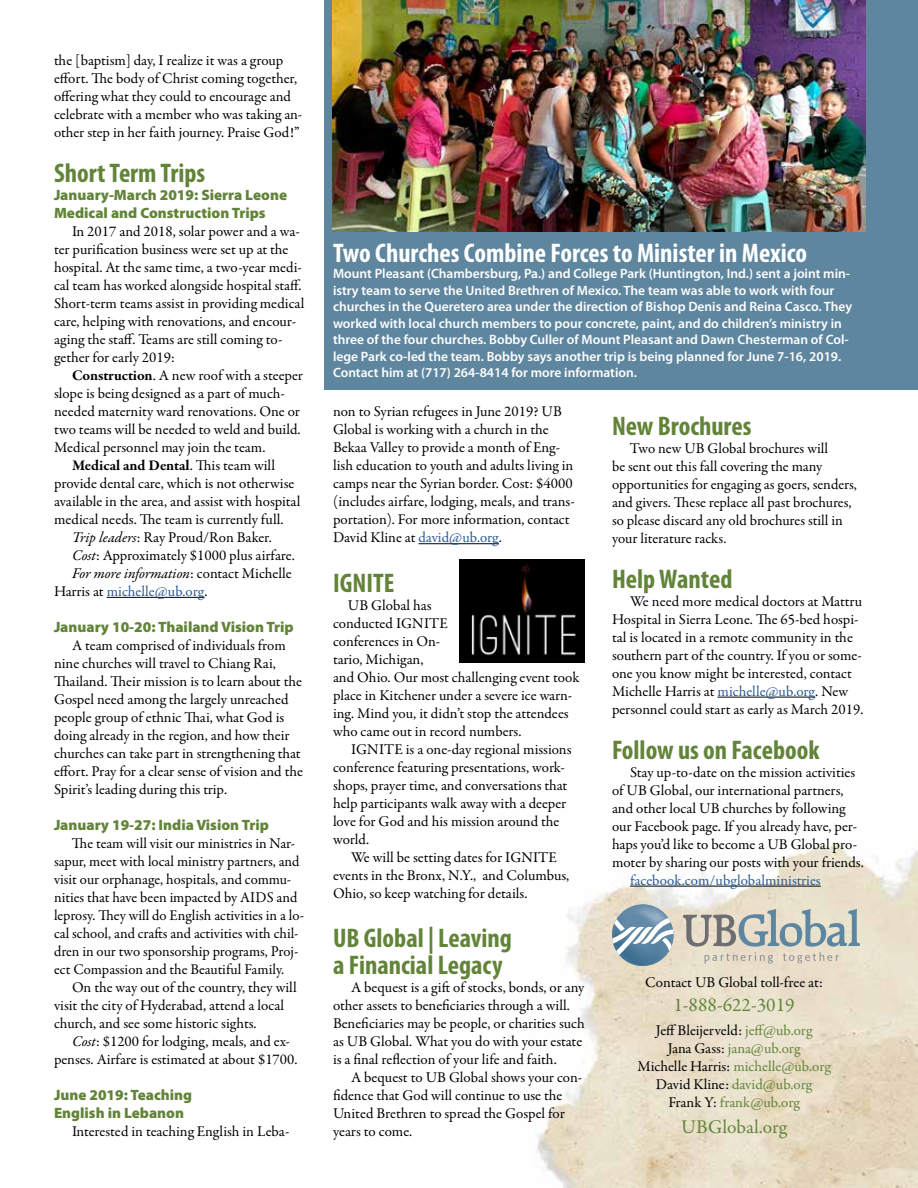
<style>
.page{position:relative;width:918px;height:1188px;background:#fff}
.page>*{position:absolute;margin:0;border:0;box-sizing:border-box;transform-origin:0 0}
.t1{font:700 condensed 27px/27px "Myriad Pro";color:#628439}
.t2{font:700 condensed 27px "Myriad Pro";color:#fff}
.t3{font:19.5px "Garamond Premr Pro";color:#628439}
.t4{font:15px/18px "Garamond Premr Pro";color:#000}
.t5{font:900 15px/18px "Myriad Pro";color:#628439}
.t6{font:15px/18px "Garamond Premr Pro";color:#628439;text-align:center}
.t7{font:15px "Garamond Premr Pro";color:#275996}
.t8{font:italic 15px "Garamond Premr Pro";letter-spacing:-.005em;color:#000}
.t9{font:700 15px "Garamond Premr Pro";color:#000}
.t10{font:600 13.5px/16.5px "Myriad Pro";color:#fff}
.s1{font-weight:700}
.s2{font-weight:400}
.s3{font-style:italic}
.s4{font-style:normal}
.s5{color:#000}
.s6{color:#275996}
</style>
<div class="page">
<img style="left:536px;top:842px;width:382px;height:346px">
<svg style="left:683px;top:909px;width:177px;height:55px;background:#c5c5bb"></svg>
<svg style="left:612px;top:905px;width:62px;height:61px"></svg>
<div style="left:325px;top:0;width:593px;height:389px;background:#5f869f"></div>
<img style="left:459px;top:560px;width:126px;height:102px">
<img style="left:333px;top:0;width:532px;height:231px">
<hr style="left:107px;top:597px;width:98px;height:1px;background:#000">
<hr style="left:419px;top:543px;width:80px;height:1px;background:#000">
<hr style="left:717px;top:697px;width:98px;height:1px;background:#000">
<hr style="left:630px;top:886px;width:191px;height:1px;background:#000">
<p class="t4" style="left:54px;top:52px;width:250px">the [baptism] day, I realize it was a group effort. The body of Christ coming together, offering what they could to encourage and celebrate with a member who was taking an&shy;other step in her faith journey. Praise God!”</p>
<h1 class="t1" style="left:54px;top:159px;width:153px">Short Term Trips</h1>
<p class="t5" style="left:54px;top:185px;width:235px">January-March 2019: Sierra Leone<br>Medical and Construction Trips</p>
<p class="t4" style="left:54px;top:223px;width:252px;text-indent:18px">In 2017 and 2018, solar power and a wa&shy;ter purification business were set up at the hospital. At the same time, a two-year medi&shy;cal team has worked alongside hospital staff.<br>Short-term teams assist in providing medical care, helping with renovations, and encour&shy;aging the staff. Teams are still coming to&shy;gether for early 2019:</p>
<p class="t4" style="left:72px;top:367px;width:233px"><span class="s1">Construction</span>. A new roof with a steeper</p>
<p class="t4" style="left:54px;top:385px;width:232px">slope is being designed as a part of much-</p>
<p class="t4" style="left:54px;top:403px;width:248px">needed maternity ward renovations. One or</p>
<p class="t4" style="left:54px;top:421px;width:248px">two teams will be needed to weld and build.</p>
<p class="t4" style="left:54px;top:439px;width:213px">Medical personnel may join the team.</p>
<p class="t9" style="left:72px;top:456px;width:205px">Medical and Dental<span class="s2">. This team will</span></p>
<p class="t4" style="left:54px;top:475px;width:242px">provide dental care, which is not otherwise</p>
<p class="t4" style="left:54px;top:493px;width:248px">available in the area, and assist with hospital</p>
<p class="t4" style="left:54px;top:511px;width:231px">medical needs. The team is currently full.</p>
<p class="t4" style="left:72px;top:529px;width:201px"><span class="s3">Trip leaders</span>: Ray Proud/Ron Baker.</p>
<p class="t4" style="left:72px;top:547px;width:224px"><span class="s3">Cost</span>: Approximately $1000 plus airfare.</p>
<p class="t8" style="left:72px;top:564px;width:221px">For more information<span class="s4">: contact Michelle</span></p>
<p class="t7" style="left:54px;top:582px;width:155px"><span class="s5">Harris at</span> michelle@ub.org<span class="s5">.</span></p>
<p class="t5" style="left:54px;top:617px;width:241px">January 10-20: Thailand Vision Trip</p>
<p class="t4" style="left:54px;top:637px;width:250px;text-indent:18px">A team comprised of individuals from nine churches will travel to Chiang Rai, Thailand. Their mission is to learn about the Gospel need among the largely unreached people group of ethnic Thai, what God is doing already in the region, and how their churches can take part in strengthening that effort. Pray for a clear sense of vision and the Spirit’s leading during this trip.</p>
<p class="t5" style="left:54px;top:815px;width:216px">January 19-27: India Vision Trip</p>
<p class="t4" style="left:54px;top:835px;width:252px;text-indent:18px">The team will visit our ministries in Nar&shy;sapur, meet with local ministry partners, and visit our orphanage, hospitals, and commu&shy;nities that have been impacted by AIDS and leprosy. They will do English activities in a lo&shy;cal school, and crafts and activities with chil&shy;dren in our two sponsorship programs, Proj&shy;ect Compassion and the Beautiful Family.</p>
<p class="t4" style="left:54px;top:979px;width:244px;text-indent:18px">On the way out of the country, they will visit the city of Hyderabad, attend a local church, and see some historic sights.</p>
<p class="t4" style="left:54px;top:1033px;width:245px;text-indent:18px"><span class="s3">Cost</span>: $1200 for lodging, meals, and ex&shy;penses. Airfare is estimated at about $1700.</p>
<p class="t5" style="left:54px;top:1085px;width:140px">June 2019: Teaching<br>English in Lebanon</p>
<p class="t4" style="left:72px;top:1123px;width:219px">Interested in teaching English in Leba-</p>
<h1 class="t2" style="left:333px;top:236px;width:476px">Two Churches Combine Forces to Minister in Mexico</h1>
<p class="t10" style="left:333px;top:265px;width:521px">Mount Pleasant (Chambersburg, Pa.) and College Park (Huntington, Ind.) sent a joint min&shy;istry team to serve the United Brethren of Mexico. The team was able to work with four churches in the Queretero area under the direction of Bishop Denis and Reina Casco. They worked with local church members to pour concrete, paint, and do children’s ministry in three of the four churches. Bobby Culler of Mount Pleasant and Dawn Chesterman of Col&shy;lege Park co-led the team. Bobby says another trip is being planned for June 7-16, 2019.<br>Contact him at (717) 264-8414 for more information.</p>
<p class="t4" style="left:333px;top:403px;width:243px">non to Syrian refugees in June 2019? UB Global is working with a church in the Bekaa Valley to provide a month of Eng&shy;lish education to youth and adults living in camps near the Syrian border. Cost: $4000 (includes airfare, lodging, meals, and trans&shy;portation). For more information, contact David Kline at <span class="s6">david@ub.org</span>.</p>
<h1 class="t1" style="left:333px;top:569px;width:63px">IGNITE</h1>
<p class="t4" style="left:333px;top:596px;width:248px;text-indent:15px">UB Global has<br>conducted IGNITE<br>conferences in On-<br>tario, Michigan,<br>and Ohio. Our most challenging event took place in Kitchener under a severe ice warn&shy;ing. Mind you, it didn’t stop the attendees who came out in record numbers.</p>
<p class="t4" style="left:333px;top:740px;width:240px;text-indent:18px">IGNITE is a one-day regional missions conference featuring presentations, work&shy;shops, prayer time, and conversations that help participants walk away with a deeper love for God and his mission around the world.</p>
<p class="t4" style="left:333px;top:848px;width:238px;text-indent:18px">We will be setting dates for IGNITE events in the Bronx, N.Y., and Columbus,<br>Ohio, so keep watching for details.</p>
<h1 class="t1" style="left:333px;top:924px;width:180px">UB Global | Leaving a Financial Legacy</h1>
<p class="t4" style="left:333px;top:979px;width:253px;text-indent:18px">A bequest is a gift of stocks, bonds, or any other assets to beneficiaries through a will.<br>Beneficiaries may be people, or charities such as UB Global. What you do with your estate is a final reflection of your life and faith.</p>
<p class="t4" style="left:333px;top:1069px;width:251px;text-indent:18px">A bequest to UB Global shows your con&shy;fidence that God will continue to use the<br>United Brethren to spread the Gospel for years to come.</p>
<h1 class="t1" style="left:612px;top:412px;width:141px">New Brochures</h1>
<p class="t4" style="left:612px;top:439px;width:247px;text-indent:18px">Two new UB Global brochures will<br>be sent out this fall covering the many opportunities for engaging as goers, senders, and givers. These replace all past brochures, so please discard any old brochures still in your literature racks.</p>
<h1 class="t1" style="left:612px;top:565px;width:122px">Help Wanted</h1>
<p class="t4" style="left:612px;top:592px;width:253px;text-indent:18px">We need more medical doctors at Mattru Hospital in Sierra Leone. The 65-bed hospi&shy;tal is located in a remote community in the southern part of the country. If you or some&shy;one you know might be interested, contact Michelle Harris at <span class="s6">michelle@ub.org</span>. New personnel could start as early as March 2019.</p>
<h1 class="t1" style="left:612px;top:736px;width:209px">Follow us on Facebook</h1>
<p class="t4" style="left:612px;top:763px;width:253px;text-indent:18px">Stay up-to-date on the mission activities of UB Global, our international partners, and other local UB churches by following our Facebook page. If you already have, per&shy;haps you’d like to become a UB Global pro&shy;moter by sharing our posts with your friends.</p>
<p class="t7" style="left:630px;top:871px;width:192px">facebook.com/ubglobalministries</p>
<p class="t4" style="left:645px;top:974px;width:179px">Contact UB Global toll-free at:</p>
<h2 class="t3" style="left:673px;top:993px;width:123px">1-888-622-3019</h2>
<p class="t6" style="left:637px;top:1021px;width:195px"><span class="s5">Jeff Bleijerveld:</span> jeff@ub.org<br><span class="s5">Jana Gass:</span> jana@ub.org<br><span class="s5">Michelle Harris:</span> michelle@ub.org<br><span class="s5">David Kline:</span> david@ub.org<br><span class="s5">Frank Y:</span> frank@ub.org</p>
<h2 class="t3" style="left:681px;top:1115px;width:107px">UBGlobal.org</h2>
</div>
